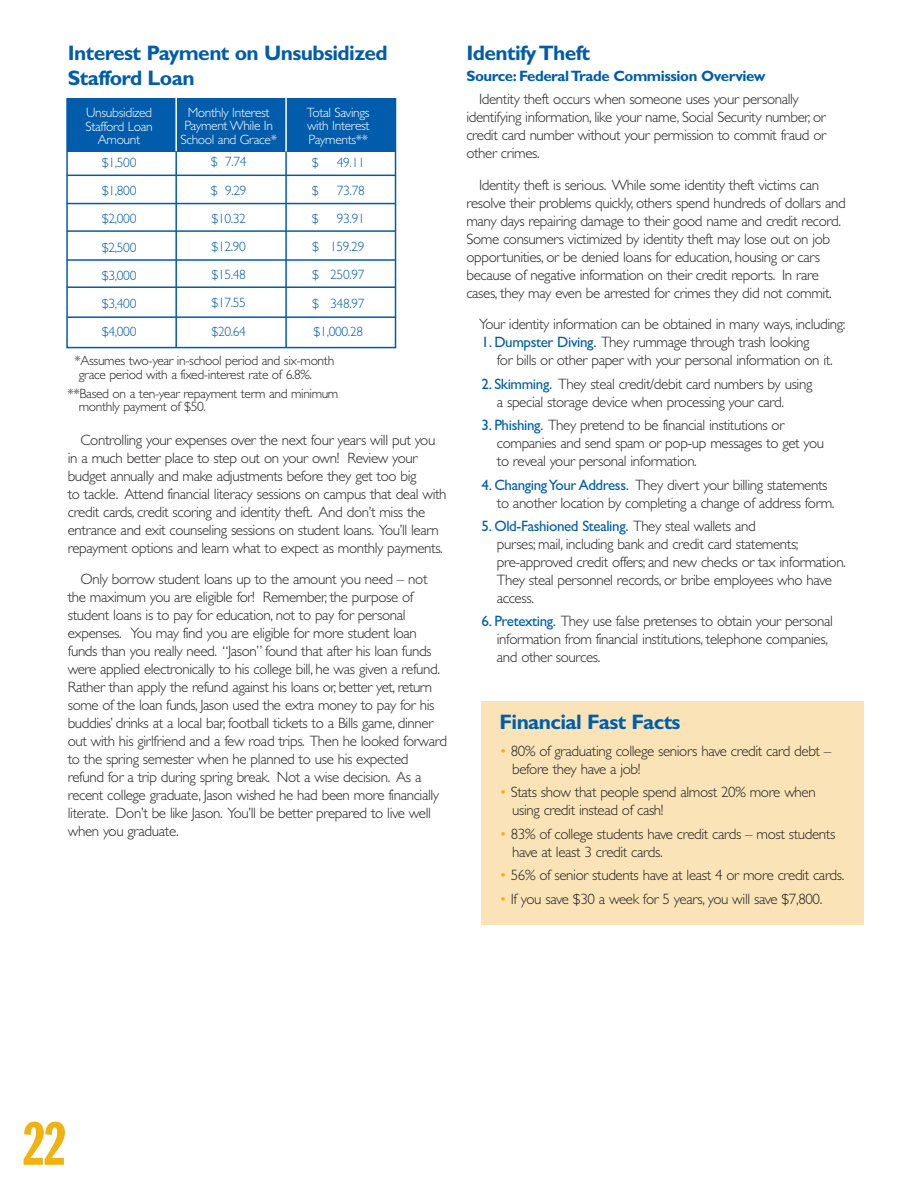
<style>
.page{position:relative;width:918px;height:1188px;background:#fff}
.page>*{position:absolute;margin:0;border:0;box-sizing:border-box;transform-origin:0 0}
.t1{font:60px "Franklin Gothic Extra Cond";color:#efb211}
.t2{font:700 21px/25.2px "Gill Sans";letter-spacing:-.03em;color:#015dab}
.t3{font:300 15px/18px "Gill Sans";letter-spacing:-.025em;color:#231f20}
.t4{font:300 13.5px/18.9px "Gill Sans";letter-spacing:-.025em;color:#231f20}
.t5{font:300 13.5px/28.2px "Gill Sans";letter-spacing:-.025em;color:#015dab;text-align:justify}
.t6{font:300 13.5px/13.5px "Gill Sans";letter-spacing:-.025em;color:#fff;text-align:center}
.s1{font-weight:700;color:#015dab}
.s2{font-weight:400;color:#015dab}
.s3{color:#efb211}
</style>
<div class="page">
<div style="left:481px;top:701px;width:383px;height:223px;background:#fae4b7"></div>
<div style="left:66px;top:98px;width:330px;height:250px;border:2px solid #015dab"></div>
<hr style="left:67px;top:175px;width:329px;height:1px;background:#015dab">
<hr style="left:67px;top:203px;width:329px;height:1px;background:#015dab">
<hr style="left:67px;top:230px;width:329px;height:2px;background:#015dab">
<hr style="left:67px;top:259px;width:329px;height:2px;background:#015dab">
<hr style="left:67px;top:286px;width:329px;height:2px;background:#015dab">
<hr style="left:67px;top:316px;width:329px;height:2px;background:#015dab">
<hr style="left:175px;top:99px;width:2px;height:248px;background:#015dab">
<hr style="left:285px;top:99px;width:2px;height:248px;background:#015dab">
<div style="left:67px;top:98px;width:328px;height:53px;background:#015dab"></div>
<hr style="left:285px;top:98px;width:2px;height:54px;background:#fff">
<hr style="left:175px;top:98px;width:2px;height:53px;background:#fff">
<p class="t2" style="left:68px;top:42px;width:321px">Interest Payment on Unsubsidized<br>Stafford Loan</p>
<p class="t6" style="left:180px;top:105px;width:98px">Monthly Interest<br>Payment While In<br>School and Grace*</p>
<p class="t5" style="left:211px;top:148px;width:37px">$ 7.74 $ 9.29 $10.32 $12.90 $15.48 $17.55 $20.64</p>
<p class="t6" style="left:307px;top:105px;width:64px;text-align:justify">Total Savings with Interest Payments**</p>
<p class="t5" style="left:312px;top:148px;width:9px">$</p>
<p class="t5" style="left:337px;top:148px;width:30px">49.11</p>
<p class="t5" style="left:312px;top:176px;width:9px">$</p>
<p class="t5" style="left:337px;top:176px;width:30px">73.78</p>
<p class="t5" style="left:312px;top:204px;width:9px">$</p>
<p class="t5" style="left:337px;top:204px;width:30px">93.91</p>
<p class="t5" style="left:312px;top:233px;width:54px">$ 159.29</p>
<p class="t5" style="left:312px;top:261px;width:54px">$ 250.97</p>
<p class="t5" style="left:312px;top:289px;width:54px">$ 348.97</p>
<p class="t5" style="left:314px;top:317px;width:51px">$1,000.28</p>
<p class="t4" style="left:74px;top:351px;width:261px">*Assumes two-year in-school period and six-month</p>
<p class="t4" style="left:67px;top:365px;width:272px;text-indent:11px">grace period with a fixed-interest rate of 6.8%. **Based on a ten-year repayment term and minimum</p>
<p class="t4" style="left:79px;top:397px;width:129px">monthly payment of $50.</p>
<p class="t6" style="left:85px;top:106px;width:69px">Unsubsidized<br>Stafford Loan<br>Amount</p>
<p class="t5" style="left:102px;top:148px;width:36px">$1,500 $1,800 $2,000 $2,500 $3,000 $3,400 $4,000</p>
<p class="t3" style="left:68px;top:430px;width:380px;text-indent:13px">Controlling your expenses over the next four years will put you in a much better place to step out on your own! Review your budget annually and make adjustments before they get too big<br>to tackle. Attend financial literacy sessions on campus that deal with credit cards, credit scoring and identity theft. And don’t miss the entrance and exit counseling sessions on student loans. You’ll learn repayment options and learn what to expect as monthly payments.</p>
<p class="t3" style="left:68px;top:570px;width:381px;text-indent:13px">Only borrow student loans up to the amount you need – not the maximum you are eligible for! Remember, the purpose of student loans is to pay for education, not to pay for personal expenses. You may find you are eligible for more student loan funds than you really need. “Jason” found that after his loan funds were applied electronically to his college bill, he was given a refund.<br>Rather than apply the refund against his loans or, better yet, return some of the loan funds, Jason used the extra money to pay for his buddies’ drinks at a local bar, football tickets to a Bills game, dinner out with his girlfriend and a few road trips. Then he looked forward to the spring semester when he planned to use his expected refund for a trip during spring break. Not a wise decision. As a recent college graduate, Jason wished he had been more financially literate. Don’t be like Jason. You’ll be better prepared to live well when you graduate.</p>
<p class="t2" style="left:466px;top:42px;width:125px">Identify Theft</p>
<p class="t3" style="left:479px;top:64px;width:321px;line-height:23.4px;text-indent:-13px"><span class="s1">Source: Federal Trade Commission Overview<br></span>Identity theft occurs when someone uses your personally</p>
<p class="t3" style="left:466px;top:108px;width:361px;text-align:justify">identifying information, like your name, Social Security number, or credit card number without your permission to commit fraud or other crimes.</p>
<p class="t3" style="left:466px;top:176px;width:381px;text-indent:13px">Identity theft is serious. While some identity theft victims can resolve their problems quickly, others spend hundreds of dollars and many days repairing damage to their good name and credit record.<br>Some consumers victimized by identity theft may lose out on job opportunities, or be denied loans for education, housing or cars because of negative information on their credit reports. In rare cases, they may even be arrested for crimes they did not commit.</p>
<p class="t3" style="left:479px;top:315px;width:368px">Your identity information can be obtained in many ways, including:</p>
<p class="t3" style="left:497px;top:333px;width:337px;text-indent:-15px"><span class="s2">1. Dumpster Diving.</span> They rummage through trash looking<br>for bills or other paper with your personal information on it.</p>
<p class="t3" style="left:497px;top:375px;width:317px;text-indent:-15px"><span class="s2">2. Skimming.</span> They steal credit/debit card numbers by using a special storage device when processing your card.</p>
<p class="t3" style="left:497px;top:416px;width:329px;text-indent:-15px"><span class="s2">3. Phishing.</span> They pretend to be financial institutions or companies and send spam or pop-up messages to get you to reveal your personal information.</p>
<p class="t3" style="left:497px;top:475px;width:339px;text-indent:-15px"><span class="s2">4. Changing Your Address.</span> They divert your billing statements to another location by completing a change of address form.</p>
<p class="t3" style="left:497px;top:517px;width:351px;text-indent:-15px"><span class="s2">5. Old-Fashioned Stealing.</span> They steal wallets and<br>purses; mail, including bank and credit card statements; pre-approved credit offers; and new checks or tax information.<br>They steal personnel records, or bribe employees who have access.</p>
<p class="t3" style="left:497px;top:612px;width:337px;text-indent:-15px"><span class="s2">6. Pretexting.</span> They use false pretenses to obtain your personal information from financial institutions, telephone companies, and other sources.</p>
<p class="t2" style="left:499px;top:711px;width:183px">Financial Fast Facts</p>
<p class="t3" style="left:512px;top:742px;width:321px;text-indent:-13px"><span class="s3">•</span> 80% of graduating college seniors have credit card debt – before they have a job!</p>
<p class="t3" style="left:512px;top:783px;width:305px;text-indent:-13px"><span class="s3">•</span> Stats show that people spend almost 20% more when using credit instead of cash!</p>
<p class="t3" style="left:512px;top:825px;width:325px;text-indent:-13px"><span class="s3">•</span> 83% of college students have credit cards – most students have at least 3 credit cards.</p>
<p class="t3" style="left:499px;top:866px;width:347px"><span class="s3">•</span> 56% of senior students have at least 4 or more credit cards.</p>
<p class="t3" style="left:499px;top:889px;width:324px"><span class="s3">•</span> If you save $30 a week for 5 years, you will save $7,800.</p>
<p class="t1" style="left:23px;top:1122px;width:44px">22</p>
</div>
